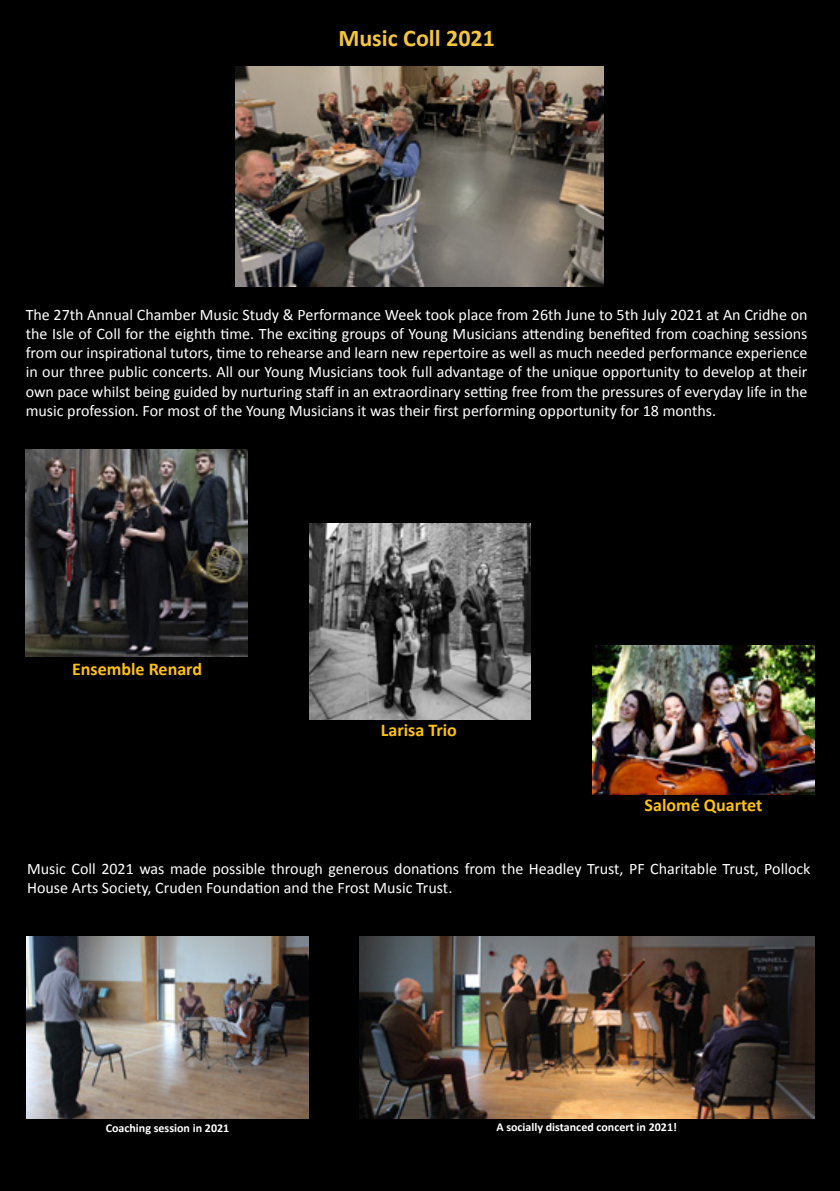
<style>
.page{position:relative;width:840px;height:1191px;background:#fff}
.page>*{position:absolute;margin:0;border:0;box-sizing:border-box;transform-origin:0 0}
.t1{font:700 24px "Calibri";color:#f5c63b}
.t2{font:700 18px "Calibri";color:#ffc20e}
.t3{font:16px/19.2px "Calibri";color:#fff}
.t4{font:700 12px "Calibri";color:#fff}
</style>
<div class="page">
<div style="left:0;top:0;width:839px;height:1191px;background:#000"></div>
<img style="left:235px;top:66px;width:367px;height:220px">
<img style="left:309px;top:524px;width:221px;height:196px">
<img style="left:592px;top:645px;width:221px;height:149px">
<img style="left:26px;top:449px;width:221px;height:207px">
<img style="left:26px;top:936px;width:282px;height:182px">
<img style="left:359px;top:936px;width:454px;height:182px">
<h1 class="t1" style="left:338px;top:21px;width:158px">Music Coll 2021</h1>
<p class="t3" style="left:26px;top:304px;width:782px;text-align:justify">The 27th Annual Chamber Music Study &amp; Performance Week took place from 26th June to 5th July 2021 at An Cridhe on the Isle of Coll for the eighth time. The exciting groups of Young Musicians attending benefited from coaching sessions from our inspirational tutors, time to rehearse and learn new repertoire as well as much needed performance experience in our three public concerts. All our Young Musicians took full advantage of the unique opportunity to develop at their own pace whilst being guided by nurturing staff in an extraordinary setting free from the pressures of everyday life in the music profession. For most of the Young Musicians it was their first performing opportunity for 18 months.</p>
<p class="t2" style="left:72px;top:656px;width:131px">Ensemble Renard</p>
<p class="t2" style="left:380px;top:717px;width:77px">Larisa Trio</p>
<p class="t2" style="left:644px;top:792px;width:119px">Salomé Quartet</p>
<p class="t3" style="left:27px;top:858px;width:784px">Music Coll 2021 was made possible through generous donations from the Headley Trust, PF Charitable Trust, Pollock<br>House Arts Society, Cruden Foundation and the Frost Music Trust.</p>
<p class="t4" style="left:106px;top:1119px;width:125px">Coaching session in 2021</p>
<p class="t4" style="left:496px;top:1118px;width:182px">A socially distanced concert in 2021!</p>
</div>
